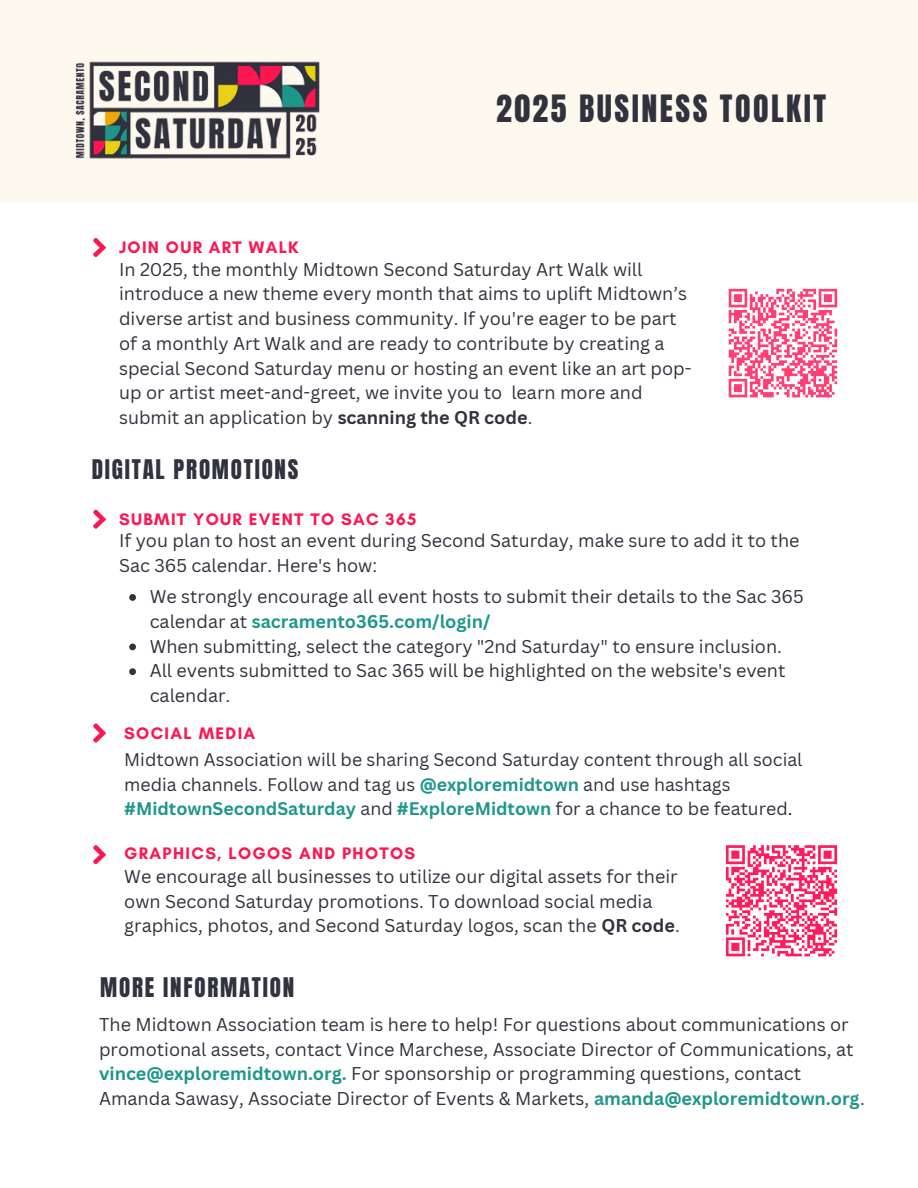
<style>
.page{position:relative;width:918px;height:1188px;background:#fff}
.page>*{position:absolute;margin:0;border:0;box-sizing:border-box;transform-origin:0 0}
.t1{font:31.95px "Anton";letter-spacing:.075em;color:#30323d}
.t2{font:22.95px "Anton";letter-spacing:.075em;color:#30323d}
.t3{font:18px/24.8px "Canva Sans";color:#30323d}
.t4{font:17.7px/24.5px "Canva Sans";color:#30323d}
.t5{font:700 16.95px "Glacial Indifference";letter-spacing:.075em;color:#fc1753}
.s1{font-weight:700}
.s2{font-weight:700;color:#1e978a}
.s3{color:#000}
</style>
<div class="page">
<svg style="left:93px;top:238px;width:13px;height:19px"></svg>
<svg style="left:728px;top:288px;width:110px;height:110px"></svg>
<div style="left:0;top:0;width:918px;height:202px;background:#fef9ef"></div>
<img style="left:75px;top:62px;width:245px;height:97px">
<svg style="left:93px;top:723px;width:13px;height:20px"></svg>
<svg style="left:93px;top:845px;width:13px;height:20px"></svg>
<svg style="left:725px;top:845px;width:113px;height:112px"></svg>
<svg style="left:129px;top:594px;width:7px;height:7px"></svg>
<svg style="left:129px;top:644px;width:7px;height:6px"></svg>
<svg style="left:129px;top:668px;width:7px;height:7px"></svg>
<svg style="left:93px;top:509px;width:13px;height:20px"></svg>
<h1 class="t5" style="left:119px;top:237px;width:181px">JOIN OUR ART WALK</h1>
<p class="t1" style="left:496px;top:86px;width:332px">2025 BUSINESS TOOLKIT</p>
<p class="t3" style="left:119px;top:256px;width:574px">In 2025, the monthly Midtown Second Saturday Art Walk will introduce a new theme every month that aims to uplift Midtown’s diverse artist and business community. If you're eager to be part of a monthly Art Walk and are ready to contribute by creating a special Second Saturday menu or hosting an event like an art pop&shy;up or artist meet-and-greet, we invite you to learn more and submit an application by <span class="s1">scanning the QR code</span>.</p>
<h3 class="t2" style="left:92px;top:453px;width:208px">DIGITAL PROMOTIONS</h3>
<p class="t5" style="left:119px;top:509px;width:299px">SUBMIT YOUR EVENT TO SAC 365</p>
<h3 class="t3" style="left:119px;top:528px;width:682px">If you plan to host an event during Second Saturday, make sure to add it to the<br>Sac 365 calendar. Here's how:</h3>
<p class="t3" style="left:150px;top:584px;width:656px">We strongly encourage all event hosts to submit their details to the Sac 365 calendar at <span class="s2">sacramento365.com/login/</span></p>
<p class="t3" style="left:150px;top:633px;width:634px">When submitting, select the category "2nd Saturday" to ensure inclusion.</p>
<p class="t3" style="left:150px;top:658px;width:637px">All events submitted to Sac 365 will be highlighted on the website's event calendar.</p>
<h2 class="t5" style="left:124px;top:723px;width:133px">SOCIAL MEDIA</h2>
<p class="t4" style="left:124px;top:747px;width:680px">Midtown Association will be sharing Second Saturday content through all social media channels. Follow and tag us <span class="s2">@exploremidtown</span> and use hashtags <span class="s2">#MidtownSecondSaturday</span> and <span class="s2">#ExploreMidtown</span> for a chance to be featured<span class="s3">.</span></p>
<p class="t5" style="left:124px;top:843px;width:292px">GRAPHICS, LOGOS AND PHOTOS</p>
<p class="t3" style="left:124px;top:863px;width:557px">We encourage all businesses to utilize our digital assets for their own Second Saturday promotions. To download social media graphics, photos, and Second Saturday logos, scan the <span class="s1">QR code</span>.</p>
<p class="t2" style="left:100px;top:970px;width:195px">MORE INFORMATION</p>
<h3 class="t3" style="left:99px;top:1011px;width:767px">The Midtown Association team is here to help! For questions about communications or promotional assets, contact Vince Marchese, Associate Director of Communications, at <span class="s2">vince@exploremidtown.org.</span> For sponsorship or programming questions, contact Amanda Sawasy, Associate Director of Events &amp; Markets, <span class="s2">amanda@exploremidtown.org</span>.</h3>
</div>
